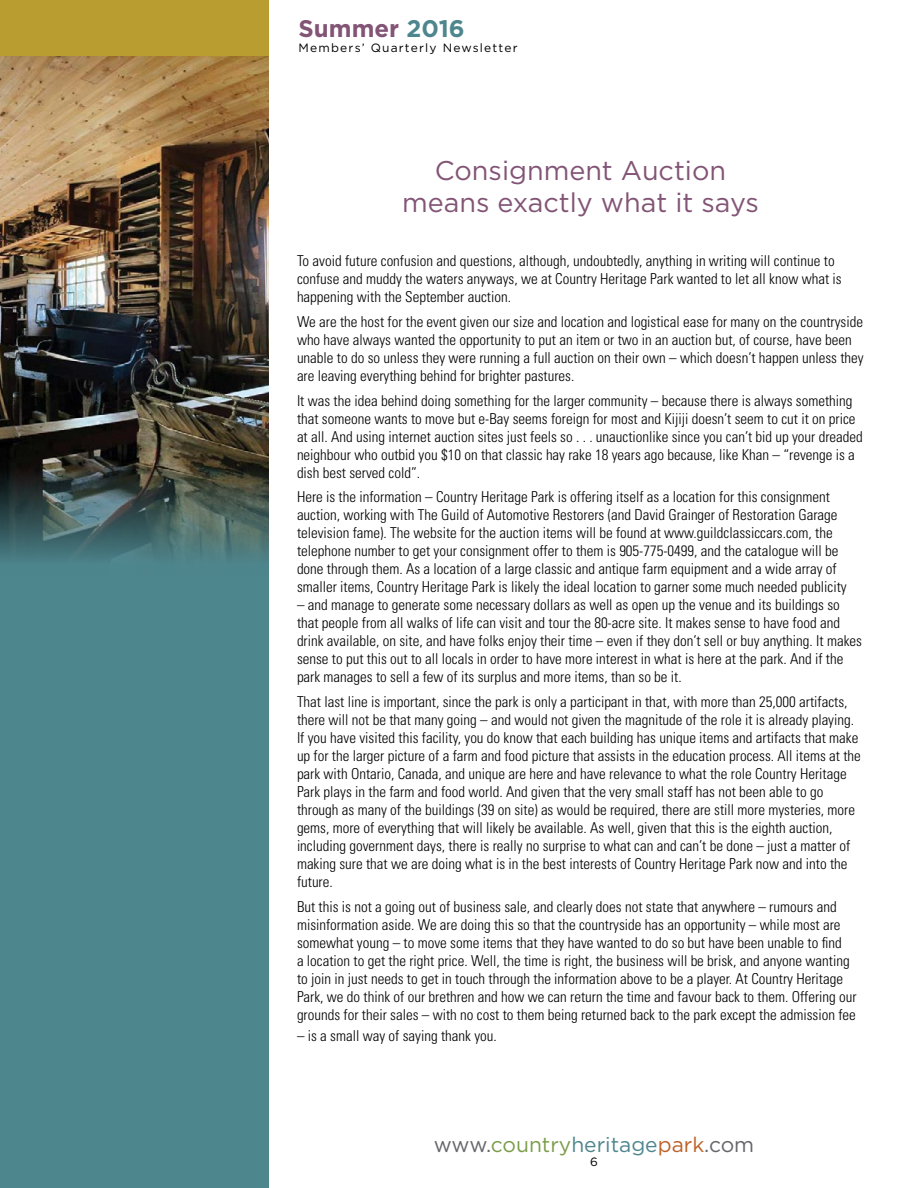
<style>
.page{position:relative;width:918px;height:1188px;background:#fff}
.page>*{position:absolute;margin:0;border:0;box-sizing:border-box;transform-origin:0 0}
.t1{font:27px/32.4px "Gotham";color:#825475;text-align:center}
.t2{font:700 24px "Gotham";color:#825475}
.t3{font:21px "Gotham";color:#65656a}
.t4{font:300 condensed 15px/18px "Univers";color:#000}
.t5{font:12px "Gotham";letter-spacing:.1em;color:#000}
.s1{color:#4e868e}
.s2{color:#7a9c49}
.s3{color:#bc6228}
</style>
<div class="page">
<div style="left:0;top:71px;width:269px;height:1117px;background:#4e868e"></div>
<div style="left:0;top:0;width:269px;height:57px;background:#b99d30"></div>
<img style="left:0;top:57px;width:269px;height:502px">
<h2 class="t2" style="left:299px;top:15px;width:168px">Summer <span class="s1">2016</span></h2>
<p class="t5" style="left:299px;top:41px;width:221px">Members’ Quarterly Newsletter</p>
<h1 class="t1" style="left:402px;top:154px;width:358px">Consignment Auction means exactly what it says</h1>
<p class="t4" style="left:297px;top:252px;width:546px">To avoid future confusion and questions, although, undoubtedly, anything in writing will continue to confuse and muddy the waters anyways, we at Country Heritage Park wanted to let all know what is happening with the September auction.</p>
<p class="t4" style="left:297px;top:313px;width:568px">We are the host for the event given our size and location and logistical ease for many on the countryside who have always wanted the opportunity to put an item or two in an auction but, of course, have been unable to do so unless they were running a full auction on their own – which doesn’t happen unless they are leaving everything behind for brighter pastures.</p>
<p class="t4" style="left:297px;top:391px;width:567px">It was the idea behind doing something for the larger community – because there is always something that someone wants to move but e-Bay seems foreign for most and Kijiji doesn’t seem to cut it on price at all. And using internet auction sites just feels so . . . unauctionlike since you can’t bid up your dreaded neighbour who outbid you $10 on that classic hay rake 18 years ago because, like Khan – “revenge is a dish best served cold”.</p>
<p class="t4" style="left:297px;top:488px;width:551px">Here is the information – Country Heritage Park is offering itself as a location for this consignment auction, working with The Guild of Automotive Restorers (and David Grainger of Restoration Garage television fame). The website for the auction items will be found at www.guildclassiccars.com, the telephone number to get your consignment offer to them is 905-775-0499, and the catalogue will be done through them. As a location of a large classic and antique farm equipment and a wide array of smaller items, Country Heritage Park is likely the ideal location to garner some much needed publicity</p>
<p class="t4" style="left:297px;top:596px;width:567px">– and manage to generate some necessary dollars as well as open up the venue and its buildings so that people from all walks of life can visit and tour the 80-acre site. It makes sense to have food and drink available, on site, and have folks enjoy their time – even if they don’t sell or buy anything. It makes sense to put this out to all locals in order to have more interest in what is here at the park. And if the park manages to sell a few of its surplus and more items, than so be it.</p>
<p class="t4" style="left:297px;top:693px;width:565px">That last line is important, since the park is only a participant in that, with more than 25,000 artifacts, there will not be that many going – and would not given the magnitude of the role it is already playing.<br>If you have visited this facility, you do know that each building has unique items and artifacts that make up for the larger picture of a farm and food picture that assists in the education process. All items at the park with Ontario, Canada, and unique are here and have relevance to what the role Country Heritage Park plays in the farm and food world. And given that the very small staff has not been able to go through as many of the buildings (39 on site) as would be required, there are still more mysteries, more gems, more of everything that will likely be available. As well, given that this is the eighth auction, including government days, there is really no surprise to what can and can’t be done – just a matter of making sure that we are doing what is in the best interests of Country Heritage Park now and into the future.</p>
<p class="t4" style="left:297px;top:898px;width:561px">But this is not a going out of business sale, and clearly does not state that anywhere – rumours and misinformation aside. We are doing this so that the countryside has an opportunity – while most are somewhat young – to move some items that they have wanted to do so but have been unable to find<br>a location to get the right price. Well, the time is right, the business will be brisk, and anyone wanting to join in just needs to get in touch through the information above to be a player. At Country Heritage Park, we do think of our brethren and how we can return the time and favour back to them. Offering our grounds for their sales – with no cost to them being returned back to the park except the admission fee</p>
<p class="t4" style="left:297px;top:1027px;width:201px">– is a small way of saying thank you.</p>
<h3 class="t3" style="left:434px;top:1133px;width:322px">www.<span class="s2">country</span><span class="s1">heritage</span><span class="s3">park</span>.com</h3>
<p class="t5" style="left:590px;top:1155px;width:9px">6</p>
</div>
